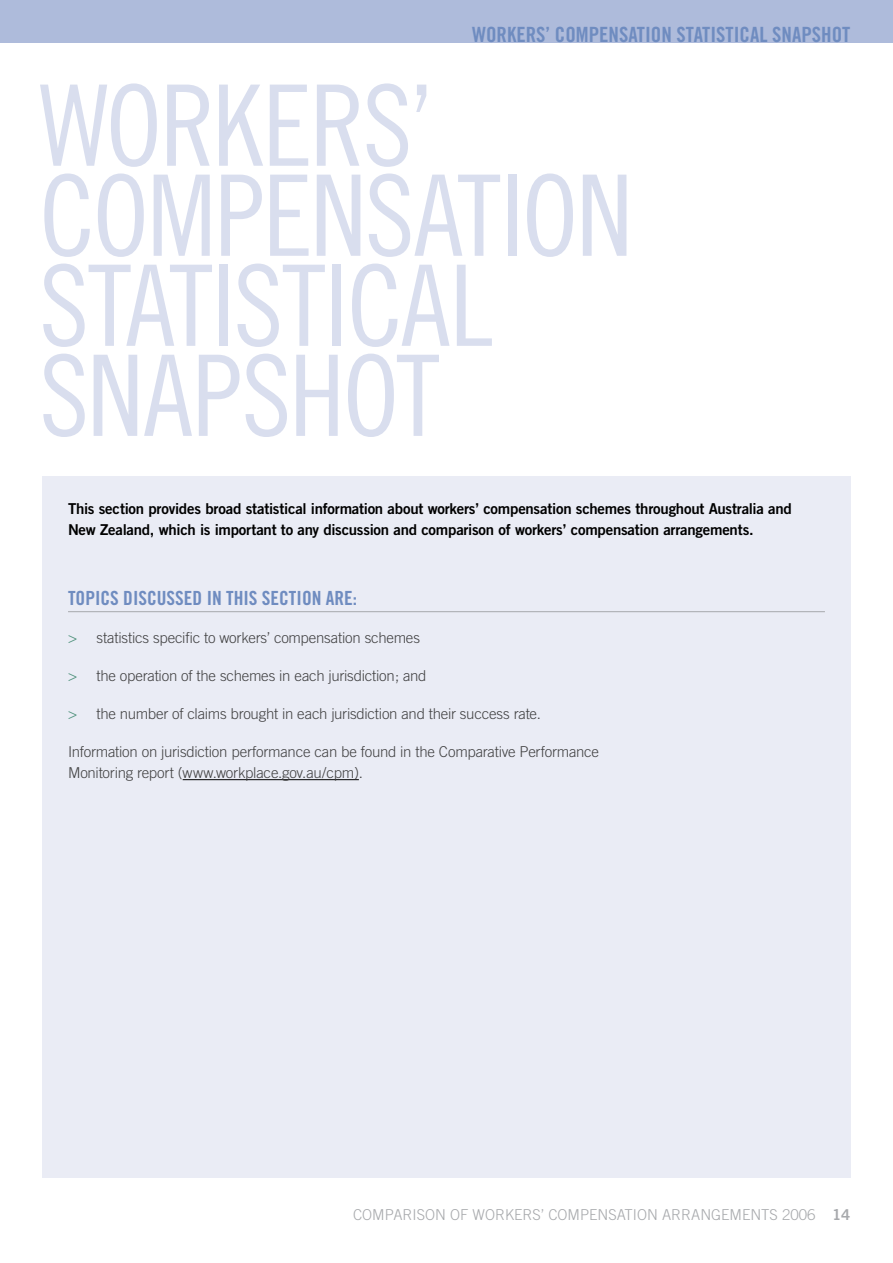
<style>
.page{position:relative;width:893px;height:1263px;background:#fff}
.page>*{position:absolute;margin:0;border:0;box-sizing:border-box;transform-origin:0 0}
.t1{font:112.35px/90px "Trade Gothic Cond Eighteen";letter-spacing:-.015em;color:#d9deee}
.t2{font:21px "Trade Gothic Bold Cond Twenty";color:#6f8cc0}
.t3{font:19.5px "Trade Gothic Bold Cond Twenty";color:#6f8cc0}
.t4{font:300 15px/21px "Trade Gothic";letter-spacing:-.015em;color:#414142}
.t5{font:15px/21px "Trade Gothic Bold Two";letter-spacing:-.015em;color:#000}
.t6{font:300 15px "Trade Gothic";color:#a7a9ac}
.s1{color:#4d917a}
.s2{font-family:"Trade Gothic Bold Two";font-weight:400}
</style>
<div class="page">
<div style="left:0;top:0;width:893px;height:43px;background:#aebbdb"></div>
<div style="left:43px;top:476px;width:808px;height:702px;background:#eaecf5"></div>
<hr style="left:68px;top:611px;width:757px;height:1px;background:#a7a9ac">
<hr style="left:183px;top:779px;width:176px;height:1px;background:#000">
<h2 class="t2" style="left:472px;top:22px;width:377px">WORKERS’ COMPENSATION STATISTICAL SNAPSHOT</h2>
<h1 class="t1" style="left:39px;top:79px;width:534px">WORKERS’<br>COMPENSATION<br>STATISTICAL<br>SNAPSHOT</h1>
<p class="t5" style="left:68px;top:497px;width:725px">This section provides broad statistical information about workers’ compensation schemes throughout Australia and<br>New Zealand, which is important to any discussion and comparison of workers’ compensation arrangements.</p>
<h3 class="t3" style="left:68px;top:586px;width:291px">TOPICS DISCUSSED IN THIS SECTION ARE:</h3>
<p class="t4" style="left:68px;top:627px;width:354px"><span class="s1">&gt;</span> statistics specific to workers’ compensation schemes</p>
<p class="t4" style="left:68px;top:665px;width:360px"><span class="s1">&gt;</span> the operation of the schemes in each jurisdiction; and</p>
<p class="t4" style="left:68px;top:703px;width:474px"><span class="s1">&gt;</span> the number of claims brought in each jurisdiction and their success rate.</p>
<p class="t4" style="left:68px;top:741px;width:533px">Information on jurisdiction performance can be found in the Comparative Performance<br>Monitoring report (www.workplace.gov.au/cpm).</p>
<p class="t6" style="left:353px;top:1206px;width:488px">COMPARISON OF WORKERS’ COMPENSATION ARRANGEMENTS 2006 <span class="s2">14</span></p>
</div>
